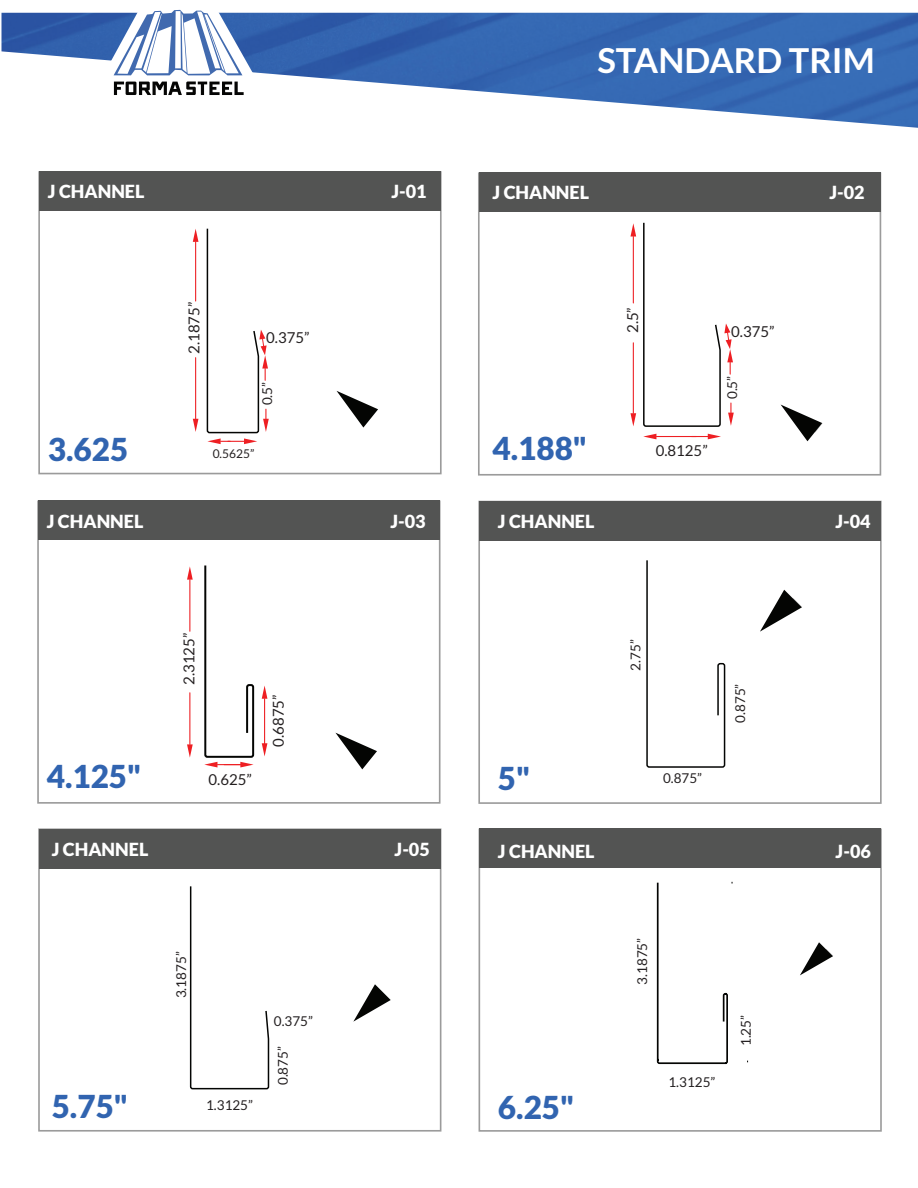
<style>
.page{position:relative;width:918px;height:1188px;background:#fff}
.page>*{position:absolute;margin:0;border:0;box-sizing:border-box;transform-origin:0 0}
.t1{font:700 34.5px "Lato";color:#fff}
.t2{font:900 31.5px "Lato";color:#3164b0}
.t3{font:900 18px "Lato";color:#fff}
.t4{font:15px "Lato";color:#231f20}
.t5{font:13.5px "Lato";color:#231f20}
.t6{font:12px "Lato";color:#231f20}
</style>
<div class="page">
<div style="left:478px;top:501px;width:404px;height:303px;border:2px solid #9b9b9b"></div>
<div style="left:38px;top:828px;width:403px;height:304px;border:2px solid #9b9b9b"></div>
<div style="left:479px;top:829px;width:403px;height:303px;border:2px solid #9b9b9b"></div>
<div style="left:479px;top:502px;width:402px;height:39px;background:#535453"></div>
<div style="left:39px;top:829px;width:402px;height:40px;background:#535453"></div>
<div style="left:479px;top:829px;width:402px;height:39px;background:#535453"></div>
<img style="left:2px;top:13px;width:916px;height:115px">
<svg style="left:71px;top:9px;width:215px;height:119px"></svg>
<div style="left:38px;top:171px;width:404px;height:303px;border:2px solid #9b9b9b"></div>
<div style="left:478px;top:172px;width:403px;height:304px;border:2px solid #9b9b9b"></div>
<div style="left:37px;top:501px;width:404px;height:303px;border:2px solid #9b9b9b"></div>
<div style="left:39px;top:171px;width:402px;height:40px;background:#535453"></div>
<div style="left:479px;top:172px;width:401px;height:39px;background:#535453"></div>
<div style="left:38px;top:500px;width:402px;height:40px;background:#535453"></div>
<svg style="left:337px;top:391px;width:41px;height:37px"></svg>
<svg style="left:335px;top:733px;width:42px;height:36px"></svg>
<svg style="left:781px;top:405px;width:41px;height:36px"></svg>
<hr style="left:195px;top:358px;width:1px;height:61px;background:#ee1f23">
<svg style="left:193px;top:419px;width:5px;height:13px"></svg>
<hr style="left:656px;top:436px;width:40px;height:1px;background:#ee1f23">
<svg style="left:643px;top:434px;width:13px;height:5px"></svg>
<svg style="left:692px;top:434px;width:29px;height:5px"></svg>
<svg style="left:204px;top:565px;width:51px;height:202px"></svg>
<svg style="left:206px;top:228px;width:63px;height:216px"></svg>
<hr style="left:195px;top:242px;width:1px;height:59px;background:#ee1f23">
<svg style="left:193px;top:229px;width:5px;height:13px"></svg>
<svg style="left:353px;top:984px;width:38px;height:38px"></svg>
<svg style="left:800px;top:942px;width:33px;height:33px"></svg>
<svg style="left:760px;top:590px;width:42px;height:42px"></svg>
<svg style="left:646px;top:560px;width:80px;height:208px"></svg>
<svg style="left:189px;top:886px;width:81px;height:204px"></svg>
<svg style="left:656px;top:881px;width:93px;height:184px"></svg>
<hr style="left:633px;top:343px;width:1px;height:70px;background:#ee1f23">
<svg style="left:630px;top:413px;width:6px;height:13px"></svg>
<hr style="left:189px;top:693px;width:1px;height:51px;background:#ee1f23">
<svg style="left:187px;top:744px;width:6px;height:14px"></svg>
<hr style="left:189px;top:580px;width:1px;height:51px;background:#ee1f23">
<svg style="left:187px;top:566px;width:6px;height:14px"></svg>
<hr style="left:264px;top:699px;width:1px;height:51px;background:#ee1f23">
<svg style="left:262px;top:686px;width:5px;height:13px"></svg>
<svg style="left:262px;top:743px;width:5px;height:13px"></svg>
<hr style="left:633px;top:237px;width:1px;height:66px;background:#ee1f23">
<svg style="left:630px;top:223px;width:6px;height:14px"></svg>
<svg style="left:643px;top:222px;width:91px;height:205px"></svg>
<h1 class="t1" style="left:597px;top:40px;width:279px">STANDARD TRIM</h1>
<p class="t3" style="left:48px;top:180px;width:98px">J CHANNEL</p>
<p class="t3" style="left:391px;top:180px;width:37px">J-01</p>
<p class="t3" style="left:492px;top:182px;width:98px">J CHANNEL</p>
<p class="t3" style="left:829px;top:182px;width:37px">J-02</p>
<p class="t4" style="left:186px;top:354px;width:54px;rotate:-90deg">2.1875”</p>
<p class="t4" style="left:624px;top:333px;width:28px;rotate:-90deg">2.5”</p>
<p class="t4" style="left:266px;top:329px;width:45px">0.375”</p>
<p class="t5" style="left:260px;top:405px;width:25px;rotate:-90deg">0.5”</p>
<h2 class="t2" style="left:48px;top:431px;width:82px">3.625</h2>
<h2 class="t2" style="left:492px;top:430px;width:96px">4.188"</h2>
<p class="t6" style="left:213px;top:447px;width:43px">0.5625”</p>
<p class="t4" style="left:656px;top:442px;width:54px">0.8125”</p>
<p class="t4" style="left:731px;top:323px;width:45px">0.375”</p>
<p class="t5" style="left:725px;top:399px;width:25px;rotate:-90deg">0.5”</p>
<p class="t3" style="left:47px;top:510px;width:98px">J CHANNEL</p>
<p class="t3" style="left:390px;top:510px;width:37px">J-03</p>
<h2 class="t2" style="left:47px;top:758px;width:96px">4.125"</h2>
<p class="t4" style="left:181px;top:685px;width:54px;rotate:-90deg">2.3125”</p>
<p class="t4" style="left:209px;top:772px;width:45px">0.625”</p>
<p class="t4" style="left:270px;top:747px;width:54px;rotate:-90deg">0.6875”</p>
<p class="t3" style="left:498px;top:511px;width:98px">J CHANNEL</p>
<p class="t3" style="left:835px;top:511px;width:37px">J-04</p>
<h2 class="t2" style="left:498px;top:760px;width:34px">5"</h2>
<p class="t5" style="left:628px;top:671px;width:33px;rotate:-90deg">2.75”</p>
<p class="t5" style="left:663px;top:770px;width:41px">0.875”</p>
<p class="t5" style="left:733px;top:723px;width:41px;rotate:-90deg">0.875”</p>
<p class="t3" style="left:52px;top:839px;width:98px">J CHANNEL</p>
<p class="t3" style="left:395px;top:839px;width:37px">J-05</p>
<p class="t3" style="left:498px;top:841px;width:98px">J CHANNEL</p>
<p class="t3" style="left:836px;top:841px;width:37px">J-06</p>
<p class="t5" style="left:174px;top:998px;width:48px;rotate:-90deg">3.1875”</p>
<p class="t5" style="left:274px;top:1014px;width:41px">0.375”</p>
<p class="t5" style="left:276px;top:1085px;width:41px;rotate:-90deg">0.875”</p>
<h2 class="t2" style="left:52px;top:1088px;width:78px">5.75"</h2>
<h2 class="t2" style="left:498px;top:1089px;width:78px">6.25"</h2>
<p class="t5" style="left:206px;top:1098px;width:48px">1.3125”</p>
<p class="t5" style="left:635px;top:985px;width:48px;rotate:-90deg">3.1875”</p>
<p class="t5" style="left:668px;top:1075px;width:48px">1.3125”</p>
<p class="t5" style="left:739px;top:1046px;width:33px;rotate:-90deg">1.25”</p>
</div>
